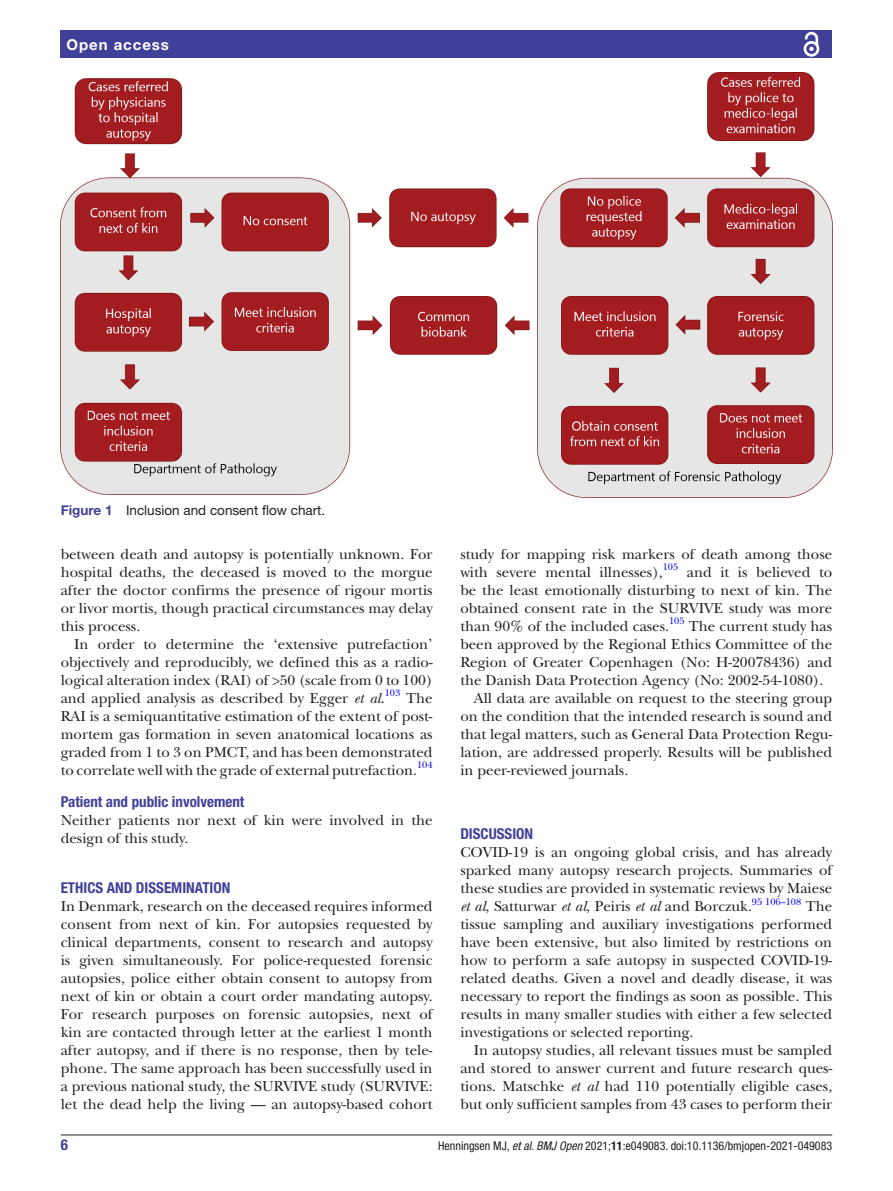
<style>
.page{position:relative;width:893px;height:1191px;background:#fff}
.page>*{position:absolute;margin:0;border:0;box-sizing:border-box;transform-origin:0 0}
.t1{font:15px/18px "New Baskerville";color:#231f20;text-align:justify}
.t2{font:700 condensed 15px "Helvetica Neue LT Std";color:#414099}
.t3{font:700 15px "Helvetica Neue LT Std";letter-spacing:.065em;color:#fff}
.t4{font:13.5px "Helvetica Neue LT Std";color:#231f20}
.t5{font:condensed 12px "Helvetica Neue LT Std";color:#231f20}
.t6{font:9.9px "New Baskerville";color:#00f}
.s1{font-weight:700;color:#414099}
.s2{font-style:italic}
.s3{font-weight:700}
</style>
<div class="page">
<hr style="left:61px;top:1134px;width:771px;height:1px;background:#231f20">
<div style="left:61px;top:31px;width:771px;height:27px;background:#414099"></div>
<svg style="left:803px;top:31px;width:17px;height:26px"></svg>
<img style="left:61px;top:73px;width:771px;height:424px">
<p class="t3" style="left:66px;top:35px;width:104px">Open access</p>
<p class="t4" style="left:61px;top:502px;width:266px"><span class="s1">Figure 1</span> Inclusion and consent flow chart.</p>
<p class="t1" style="left:61px;top:545px;width:373px">between death and autopsy is potentially unknown. For hospital deaths, the deceased is moved to the morgue after the doctor confirms the presence of rigour mortis or livor mortis, though practical circumstances may delay this process.</p>
<p class="t1" style="left:61px;top:635px;width:373px;text-indent:14px">In order to determine the ‘extensive putrefaction’ objectively and reproducibly, we defined this as a radio&shy;logical alteration index (RAI) of &gt;50 (scale from 0 to 100) and applied analysis as described by Egger <span class="s2">et al</span>.</p>
<p class="t6" style="left:385px;top:687px;width:17px">103</p>
<p class="t1" style="left:61px;top:689px;width:373px;text-indent:345px">The RAI is a semiquantitative estimation of the extent of post&shy;mortem gas formation in seven anatomical locations as graded from 1 to 3 on PMCT, and has been demonstrated to correlate well with the grade of external putrefaction.</p>
<p class="t6" style="left:417px;top:759px;width:17px">104</p>
<p class="t2" style="left:61px;top:792px;width:185px">Patient and public involvement</p>
<p class="t1" style="left:61px;top:811px;width:373px">Neither patients nor next of kin were involved in the design of this study.</p>
<p class="t2" style="left:61px;top:879px;width:171px">ETHICS AND DISSEMINATION</p>
<p class="t1" style="left:61px;top:897px;width:373px">In Denmark, research on the deceased requires informed consent from next of kin. For autopsies requested by clinical departments, consent to research and autopsy is given simultaneously. For police-requested forensic autopsies, police either obtain consent to autopsy from next of kin or obtain a court order mandating autopsy.<br>For research purposes on forensic autopsies, next of kin are contacted through letter at the earliest 1 month after autopsy, and if there is no response, then by tele&shy;phone. The same approach has been successfully used in a previous national study, the SURVIVE study (SURVIVE: let the dead help the living — an autopsy-based cohort</p>
<p class="t1" style="left:460px;top:545px;width:373px">study for mapping risk markers of death among those with severe mental illnesses),</p>
<p class="t6" style="left:663px;top:561px;width:17px">105</p>
<p class="t1" style="left:460px;top:563px;width:373px;text-indent:227px">and it is believed to be the least emotionally disturbing to next of kin. The obtained consent rate in the SURVIVE study was more than 90% of the included cases.</p>
<p class="t6" style="left:669px;top:615px;width:17px">105</p>
<p class="t1" style="left:689px;top:617px;width:145px">The current study has</p>
<p class="t1" style="left:460px;top:635px;width:373px">been approved by the Regional Ethics Committee of the</p>
<p class="t1" style="left:460px;top:653px;width:373px">Region of Greater Copenhagen (No: H-20078436) and</p>
<p class="t1" style="left:460px;top:671px;width:364px">the Danish Data Protection Agency (No: 2002-54-1080).</p>
<p class="t1" style="left:474px;top:689px;width:360px">All data are available on request to the steering group</p>
<p class="t1" style="left:460px;top:707px;width:373px">on the condition that the intended research is sound and</p>
<p class="t1" style="left:460px;top:725px;width:373px">that legal matters, such as General Data Protection Regu-</p>
<p class="t1" style="left:460px;top:743px;width:373px">lation, are addressed properly. Results will be published</p>
<p class="t1" style="left:460px;top:761px;width:169px">in peer-reviewed journals.</p>
<p class="t2" style="left:460px;top:825px;width:74px">DISCUSSION</p>
<p class="t1" style="left:460px;top:843px;width:373px">COVID-19 is an ongoing global crisis, and has already sparked many autopsy research projects. Summaries of these studies are provided in systematic reviews by Maiese <span class="s2">et al</span>, Satturwar <span class="s2">et al</span>, Peiris <span class="s2">et al</span> and Borczuk.</p>
<p class="t6" style="left:752px;top:895px;width:51px">95 106–108</p>
<p class="t1" style="left:460px;top:897px;width:373px;text-indent:345px">The tissue sampling and auxiliary investigations performed have been extensive, but also limited by restrictions on how to perform a safe autopsy in suspected COVID-19- related deaths. Given a novel and deadly disease, it was necessary to report the findings as soon as possible. This results in many smaller studies with either a few selected investigations or selected reporting.</p>
<p class="t1" style="left:460px;top:1041px;width:373px;text-indent:14px">In autopsy studies, all relevant tissues must be sampled and stored to answer current and future research ques&shy;tions. Matschke <span class="s2">et al</span> had 110 potentially eligible cases, but only sufficient samples from 43 cases to perform their</p>
<p class="t2" style="left:61px;top:1135px;width:9px">6</p>
<p class="t5" style="left:438px;top:1138px;width:396px">Henningsen MJ, <span class="s2">et al</span>. <span class="s2">BMJ Open</span> 2021;<span class="s3">11</span>:e049083. doi:10.1136/bmjopen-2021-049083</p>
</div>
